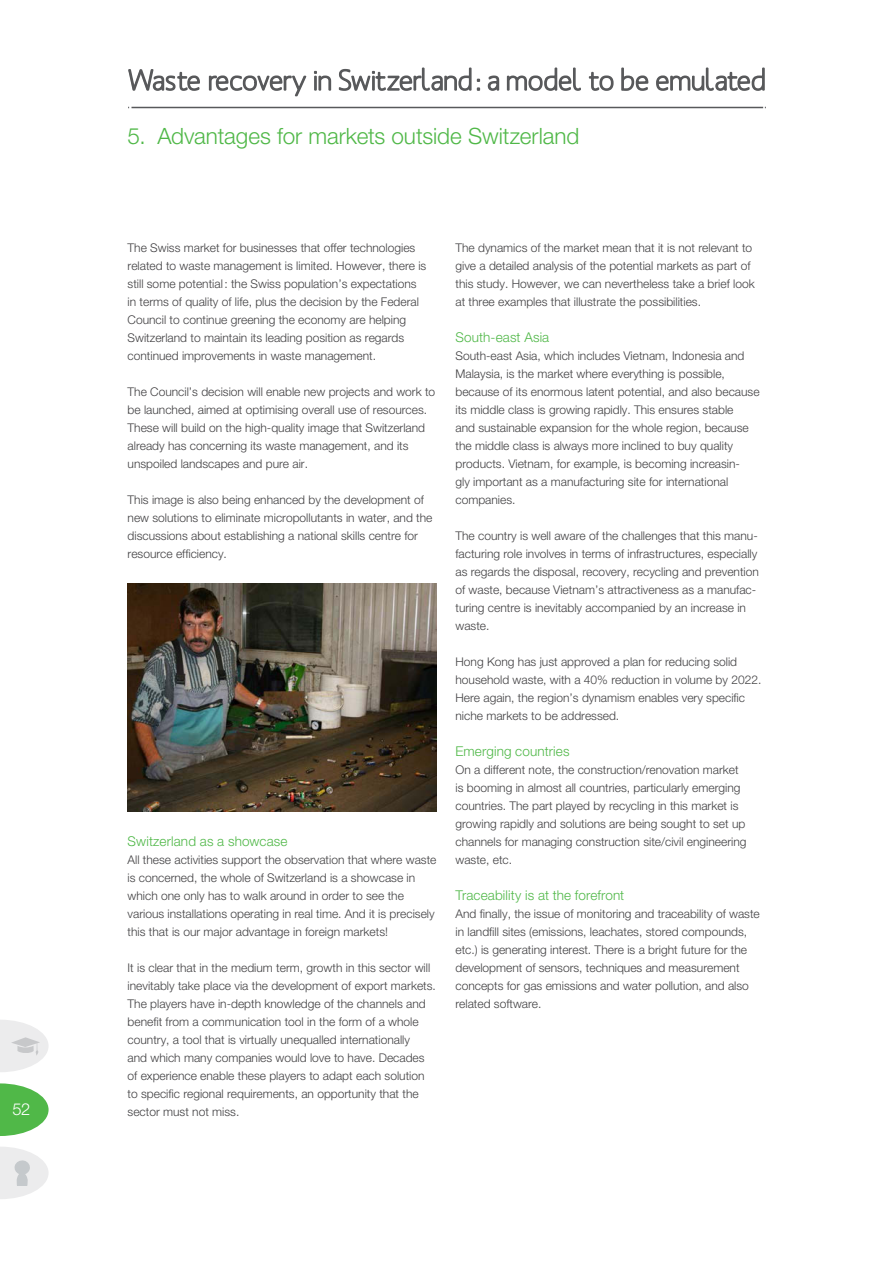
<style>
.page{position:relative;width:893px;height:1263px;background:#fff}
.page>*{position:absolute;margin:0;border:0;box-sizing:border-box;transform-origin:0 0}
.t1{font:300 22.5px "Helvetica Neue LT Std";letter-spacing:-.005em;color:#50b848}
.num_page{font:300 16.5px "Helvetica Neue LT Std";color:#fff}
.sous-titre_vert_gras{font:300 13.5px "Helvetica Neue LT Std";letter-spacing:.01em;color:#50b848}
.t2{font:300 12px/18px "Helvetica Neue LT Std";color:#414042}
</style>
<div class="page">
<svg style="left:0;top:1083px;width:49px;height:53px"></svg>
<svg style="left:0;top:1020px;width:49px;height:52px"></svg>
<svg style="left:0;top:1147px;width:49px;height:52px"></svg>
<hr style="left:131px;top:107px;width:632px;height:1px;background:#58595b">
<svg style="left:128px;top:69px;width:72px;height:22px"></svg>
<svg style="left:208px;top:75px;width:99px;height:22px"></svg>
<svg style="left:314px;top:70px;width:18px;height:21px"></svg>
<svg style="left:338px;top:67px;width:143px;height:24px"></svg>
<svg style="left:487px;top:75px;width:13px;height:16px"></svg>
<svg style="left:506px;top:67px;width:75px;height:24px"></svg>
<svg style="left:588px;top:67px;width:61px;height:24px"></svg>
<svg style="left:656px;top:67px;width:109px;height:24px"></svg>
<img style="left:128px;top:583px;width:309px;height:229px">
<p class="num_page" style="left:13px;top:1099px;width:19px">52</p>
<h1 class="t1" style="left:128px;top:122px;width:453px">5. Advantages for markets outside Switzerland</h1>
<p class="t2" style="left:128px;top:238px;width:300px">The Swiss market for businesses that offer technologies related to waste management is limited. However, there is still some potential: the Swiss population’s expectations in terms of quality of life, plus the decision by the Federal Council to continue greening the economy are helping Switzerland to maintain its leading position as regards continued improvements in waste management.</p>
<p class="t2" style="left:128px;top:382px;width:309px">The Council’s decision will enable new projects and work to be launched, aimed at optimising overall use of resources.<br>These will build on the high-quality image that Switzerland already has concerning its waste management, and its unspoiled landscapes and pure air.</p>
<p class="t2" style="left:128px;top:490px;width:306px">This image is also being enhanced by the development of new solutions to eliminate micropollutants in water, and the discussions about establishing a national skills centre for resource efficiency.</p>
<p class="sous-titre_vert_gras" style="left:128px;top:833px;width:161px">Switzerland as a showcase</p>
<p class="t2" style="left:128px;top:850px;width:310px">All these activities support the observation that where waste is concerned, the whole of Switzerland is a showcase in which one only has to walk around in order to see the various installations operating in real time. And it is precisely this that is our major advantage in foreign markets!</p>
<p class="t2" style="left:128px;top:958px;width:310px">It is clear that in the medium term, growth in this sector will inevitably take place via the development of export markets.<br>The players have in-depth knowledge of the channels and benefit from a communication tool in the form of a whole country, a tool that is virtually unequalled internationally<br>and which many companies would love to have. Decades of experience enable these players to adapt each solution to specific regional requirements, an opportunity that the sector must not miss.</p>
<p class="t2" style="left:455px;top:238px;width:301px">The dynamics of the market mean that it is not relevant to give a detailed analysis of the potential markets as part of this study. However, we can nevertheless take a brief look at three examples that illustrate the possibilities.</p>
<p class="sous-titre_vert_gras" style="left:455px;top:329px;width:95px">South-east Asia</p>
<p class="t2" style="left:455px;top:346px;width:306px">South-east Asia, which includes Vietnam, Indonesia and Malaysia, is the market where everything is possible, because of its enormous latent potential, and also because its middle class is growing rapidly. This ensures stable<br>and sustainable expansion for the whole region, because the middle class is always more inclined to buy quality products. Vietnam, for example, is becoming increasin-<br>gly important as a manufacturing site for international companies.</p>
<p class="t2" style="left:455px;top:526px;width:305px">The country is well aware of the challenges that this manu&shy;facturing role involves in terms of infrastructures, especially as regards the disposal, recovery, recycling and prevention of waste, because Vietnam’s attractiveness as a manufac&shy;turing centre is inevitably accompanied by an increase in waste.</p>
<p class="t2" style="left:455px;top:652px;width:307px">Hong Kong has just approved a plan for reducing solid household waste, with a 40% reduction in volume by 2022.<br>Here again, the region’s dynamism enables very specific niche markets to be addressed.</p>
<p class="sous-titre_vert_gras" style="left:455px;top:743px;width:116px">Emerging countries</p>
<p class="t2" style="left:455px;top:760px;width:292px">On a different note, the construction/renovation market is booming in almost all countries, particularly emerging countries. The part played by recycling in this market is growing rapidly and solutions are being sought to set up channels for managing construction site/civil engineering waste, etc.</p>
<p class="sous-titre_vert_gras" style="left:455px;top:887px;width:170px">Traceability is at the forefront</p>
<p class="t2" style="left:455px;top:904px;width:306px">And finally, the issue of monitoring and traceability of waste in landfill sites (emissions, leachates, stored compounds, etc.) is generating interest. There is a bright future for the development of sensors, techniques and measurement concepts for gas emissions and water pollution, and also related software.</p>
</div>
